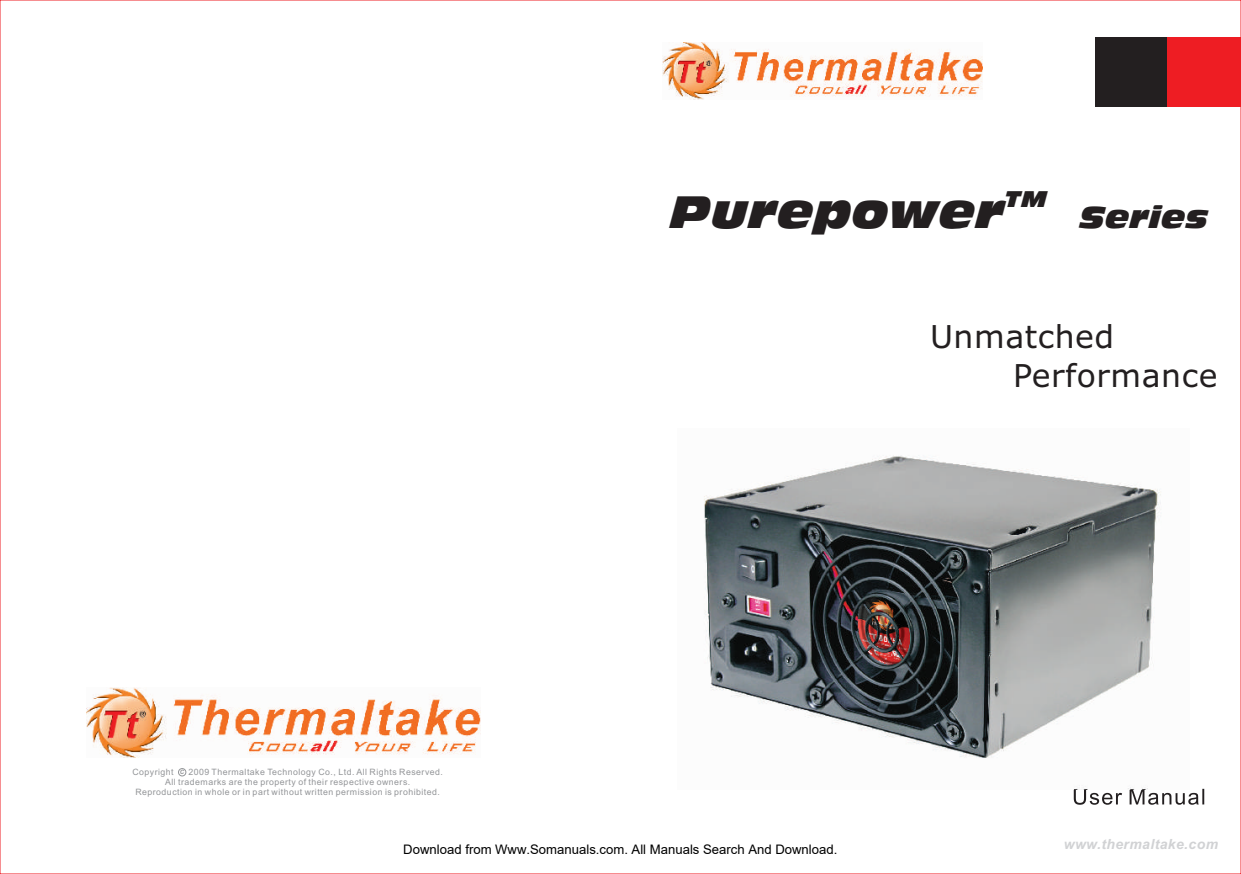
<style>
.page{position:relative;width:1241px;height:874px;background:#fff}
.page>*{position:absolute;margin:0;border:0;box-sizing:border-box;transform-origin:0 0}
.t1{font:italic 42.52px "Incised 901 BT Nord";letter-spacing:.02em;color:#231f20}
.t2{font:31.5px/38.3px "Verdana";letter-spacing:.015em;color:#231f20}
.t3{font:italic 28.35px "Incised 901 BT Nord";letter-spacing:.02em;color:#231f20}
.t4{font:italic 21.35px "Incised 901 BT Nord";color:#231f20}
.t5{font:italic 700 14px "Arial";letter-spacing:.03em;color:#d1d2d4}
.t6{font:13.12px "Arial";color:#000}
.t7{font:8.75px "Arial";letter-spacing:.055em;color:#939598}
.t8{font:italic 700 5.95px "Arial";color:#939598}
</style>
<div class="page">
<img style="left:87px;top:687px;width:394px;height:70px">
<div style="left:178px;top:767px;width:8px;height:9px;border:1px solid #939598;border-radius:50%"></div>
<div style="left:1163px;top:37px;width:77px;height:70px;background:#ee1d23"></div>
<img style="left:662px;top:43px;width:320px;height:57px">
<svg style="left:1073px;top:788px;width:130px;height:16px"></svg>
<div style="left:1095px;top:37px;width:71px;height:70px;background:#231f20"></div>
<img style="left:704px;top:455px;width:484px;height:334px">
<h3 class="t4" style="left:1005px;top:190px;width:43px">TM</h3>
<h1 class="t1" style="left:670px;top:195px;width:335px">Purepower</h1>
<h3 class="t3" style="left:1080px;top:206px;width:130px">Series</h3>
<h2 class="t2" style="left:1012px;top:320px;width:206px;text-indent:-83px">Unmatched<br>Performance</h2>
<p class="t7" style="left:132px;top:768px;width:43px">Copyright</p>
<p class="t7" style="left:188px;top:768px;width:256px">2009 Thermaltake Technology Co., Ltd. All Rights Reserved.</p>
<p class="t7" style="left:165px;top:778px;width:247px">All trademarks are the property of their respective owners.</p>
<p class="t7" style="left:135px;top:788px;width:306px">Reproduction in whole or in part without written permission is prohibited.</p>
<p class="t8" style="left:180px;top:769px;width:6px">C</p>
<h3 class="t6" style="left:403px;top:841px;width:435px">Download from Www.Somanuals.com. All Manuals Search And Download.</h3>
<h3 class="t5" style="left:1063px;top:838px;width:156px">www.thermaltake.com</h3>
</div>
